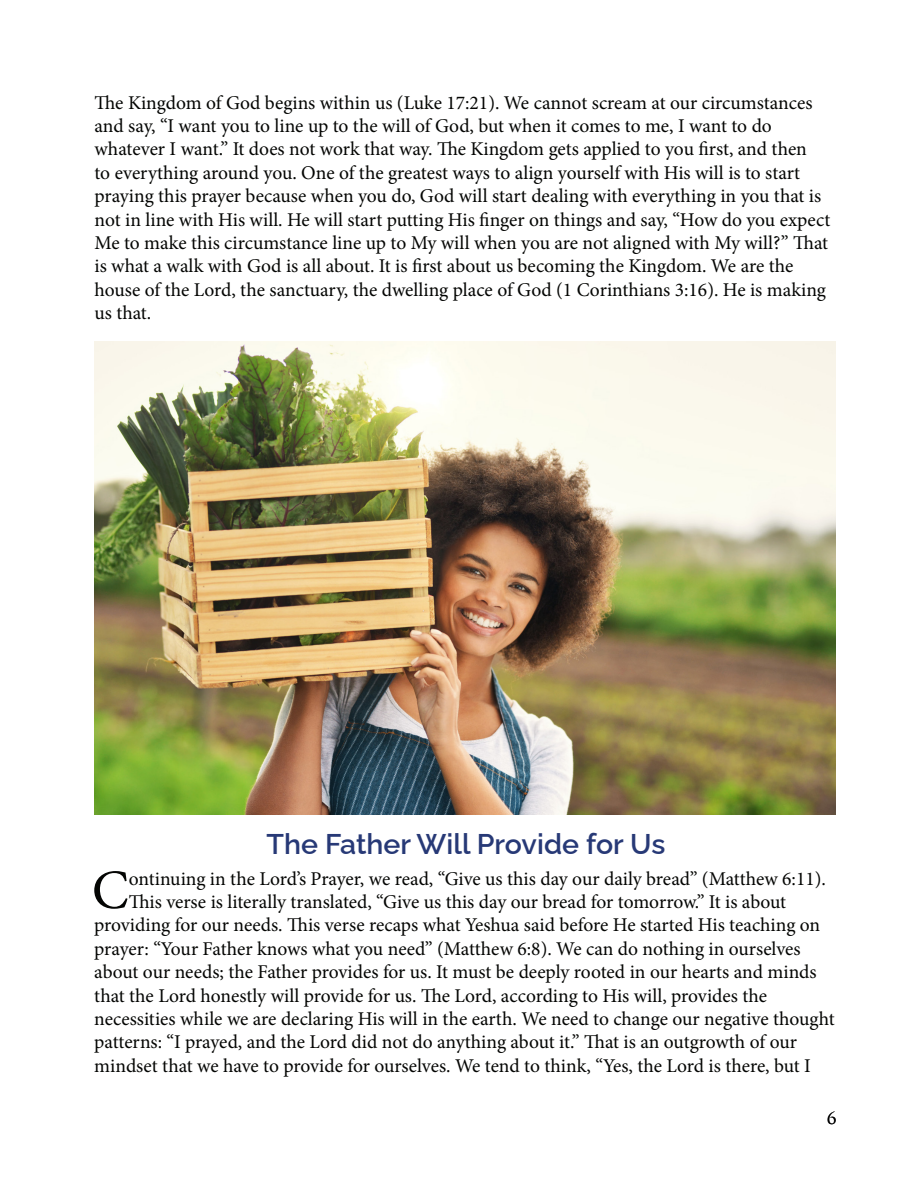
<style>
.page{position:relative;width:918px;height:1188px;background:#fff}
.page>*{position:absolute;margin:0;border:0;box-sizing:border-box;transform-origin:0 0}
.t1{font:55.5px "Minion Pro";color:#040503}
.Title_Raleway_Left{font:100 28.5px "Raleway";color:#273976}
.t2{font:19.5px/23.4px "Minion Pro";letter-spacing:-.005em;color:#040503}
.t3{font:16.5px "Trajan Pro 3";color:#000}
</style>
<div class="page">
<img style="left:94px;top:341px;width:742px;height:473px">
<p class="t2" style="left:94px;top:91px;width:737px">The Kingdom of God begins within us (Luke 17:21). We cannot scream at our circumstances and say, “I want you to line up to the will of God, but when it comes to me, I want to do whatever I want.” It does not work that way. The Kingdom gets applied to you first, and then<br>to everything around you. One of the greatest ways to align yourself with His will is to start praying this prayer because when you do, God will start dealing with everything in you that is not in line with His will. He will start putting His finger on things and say, “How do you expect Me to make this circumstance line up to My will when you are not aligned with My will?” That is what a walk with God is all about. It is first about us becoming the Kingdom. We are the house of the Lord, the sanctuary, the dwelling place of God (1 Corinthians 3:16). He is making us that.</p>
<p class="Title_Raleway_Left" style="left:267px;top:821px;width:400px">The Father Will Provide for Us</p>
<p class="t1" style="left:92px;top:853px;width:38px">C</p>
<p class="t2" style="left:129px;top:867px;width:699px">ontinuing in the Lord’s Prayer, we read, “Give us this day our daily bread” (Matthew 6:11).</p>
<p class="t2" style="left:129px;top:890px;width:659px">This verse is literally translated, “Give us this day our bread for tomorrow.” It is about</p>
<p class="t2" style="left:94px;top:914px;width:728px">providing for our needs. This verse recaps what Yeshua said before He started His teaching on</p>
<p class="t2" style="left:94px;top:937px;width:708px">prayer: “Your Father knows what you need” (Matthew 6:8). We can do nothing in ourselves</p>
<p class="t2" style="left:94px;top:960px;width:724px">about our needs; the Father provides for us. It must be deeply rooted in our hearts and minds</p>
<p class="t2" style="left:94px;top:984px;width:674px">that the Lord honestly will provide for us. The Lord, according to His will, provides the</p>
<p class="t2" style="left:94px;top:1007px;width:742px">necessities while we are declaring His will in the earth. We need to change our negative thought</p>
<p class="t2" style="left:94px;top:1031px;width:704px">patterns: “I prayed, and the Lord did not do anything about it.” That is an outgrowth of our</p>
<p class="t2" style="left:94px;top:1054px;width:718px">mindset that we have to provide for ourselves. We tend to think, “Yes, the Lord is there, but I</p>
<p class="t3" style="left:827px;top:1106px;width:11px">6</p>
</div>
